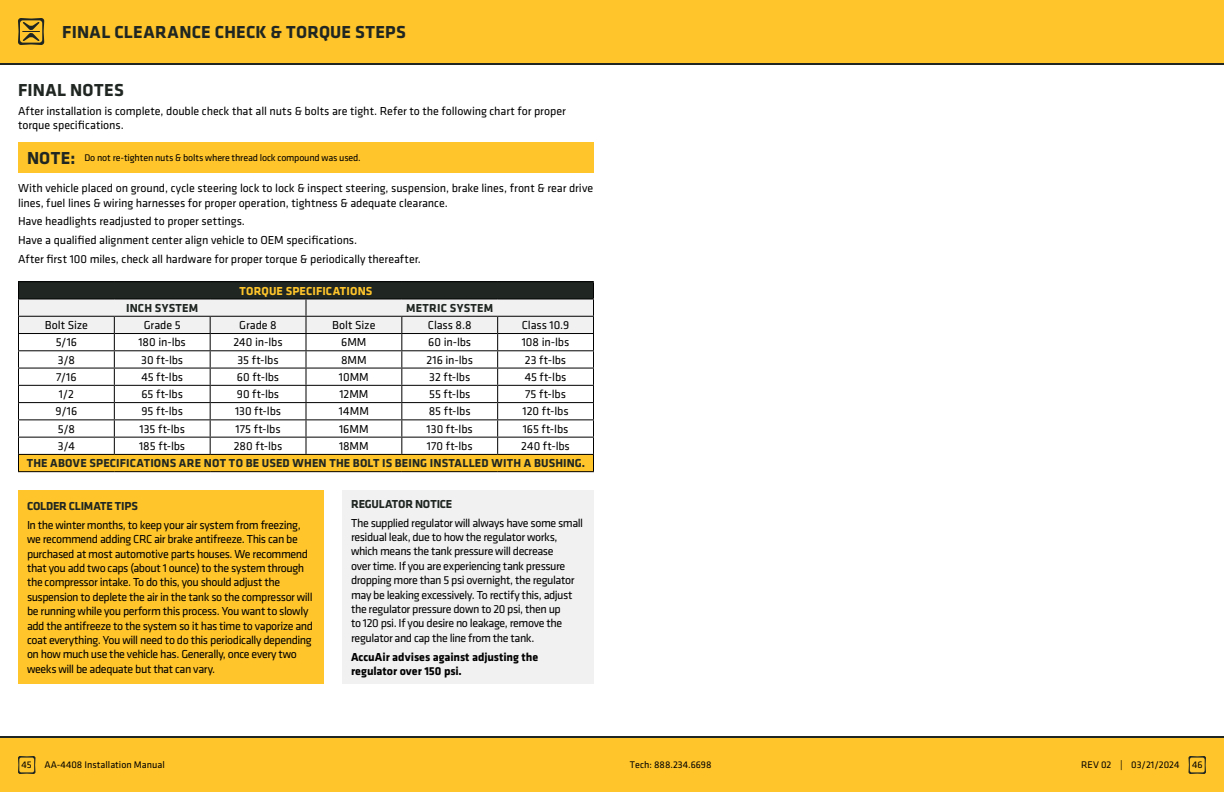
<style>
.page{position:relative;width:1224px;height:792px;background:#fff}
.page>*{position:absolute;margin:0;border:0;box-sizing:border-box;transform-origin:0 0}
.t1{font:700 18px "Klavika";letter-spacing:.01em;color:#202722}
.t2{font:12px/14.4px "Klavika";letter-spacing:-.02em;color:#000}
.t3{font:700 12px "Klavika";letter-spacing:.01em;color:#202722}
.t4{font:700 12px/14.4px "Klavika Basic";letter-spacing:-.005em;color:#000}
.t5{font:700 12px "Klavika";letter-spacing:-.02em;color:#202722}
.t6{font:700 12px "Klavika";letter-spacing:.01em;color:#ffc52b}
.t7{font:10px "Klavika";color:#000}
.s1{font-weight:700;font-size:18px;color:#202722}
</style>
<div class="page">
<div style="left:0;top:738px;width:1224px;height:54px;background:#ffc52b"></div>
<hr style="left:0;top:736px;width:1224px;height:2px;background:#202722">
<svg style="left:18px;top:756px;width:18px;height:18px"></svg>
<svg style="left:1188px;top:756px;width:18px;height:18px"></svg>
<hr style="left:18px;top:281px;width:96px;height:1px;background:#000">
<hr style="left:114px;top:281px;width:96px;height:1px;background:#000">
<hr style="left:210px;top:281px;width:96px;height:1px;background:#000">
<hr style="left:306px;top:281px;width:96px;height:1px;background:#000">
<hr style="left:402px;top:281px;width:96px;height:1px;background:#000">
<hr style="left:498px;top:281px;width:96px;height:1px;background:#000">
<svg style="left:18px;top:282px;width:576px;height:189px"></svg>
<hr style="left:18px;top:471px;width:96px;height:1px;background:#000">
<hr style="left:114px;top:471px;width:96px;height:1px;background:#000">
<hr style="left:210px;top:471px;width:96px;height:1px;background:#000">
<hr style="left:306px;top:471px;width:96px;height:1px;background:#000">
<hr style="left:402px;top:471px;width:96px;height:1px;background:#000">
<hr style="left:498px;top:471px;width:96px;height:1px;background:#000">
<div style="left:18px;top:142px;width:576px;height:31px;background:#ffc52b"></div>
<div style="left:18px;top:490px;width:306px;height:194px;background:#ffc52b"></div>
<div style="left:342px;top:490px;width:252px;height:194px;background:#f1f1f2"></div>
<div style="left:0;top:0;width:1224px;height:63px;background:#ffc52b"></div>
<hr style="left:0;top:63px;width:1224px;height:2px;background:#202722">
<svg style="left:18px;top:18px;width:26px;height:27px"></svg>
<h1 class="t1" style="left:62px;top:22px;width:345px">FINAL CLEARANCE CHECK &amp; TORQUE STEPS</h1>
<h1 class="t1" style="left:18px;top:80px;width:107px">FINAL NOTES</h1>
<p class="t2" style="left:18px;top:104px;width:549px">After installation is complete, double check that all nuts &amp; bolts are tight. Refer to the following chart for proper torque specifications.</p>
<p class="t7" style="left:27px;top:153px;width:335px"><span class="s1">NOTE:</span> Do not re-tighten nuts &amp; bolts where thread lock compound was used.</p>
<p class="t2" style="left:18px;top:181px;width:577px">With vehicle placed on ground, cycle steering lock to lock &amp; inspect steering, suspension, brake lines, front &amp; rear drive lines, fuel lines &amp; wiring harnesses for proper operation, tightness &amp; adequate clearance.</p>
<p class="t2" style="left:18px;top:212px;width:404px;line-height:18.9px">Have headlights readjusted to proper settings.<br>Have a qualified alignment center align vehicle to OEM specifications.<br>After first 100 miles, check all hardware for proper torque &amp; periodically thereafter.</p>
<p class="t6" style="left:240px;top:284px;width:134px">TORQUE SPECIFICATIONS</p>
<p class="t3" style="left:126px;top:301px;width:74px">INCH SYSTEM</p>
<p class="t3" style="left:406px;top:301px;width:88px">METRIC SYSTEM</p>
<p class="t2" style="left:45px;top:318px;width:45px">Bolt Size</p>
<p class="t2" style="left:144px;top:318px;width:38px">Grade 5</p>
<p class="t2" style="left:239px;top:318px;width:39px">Grade 8</p>
<p class="t2" style="left:332px;top:318px;width:45px">Bolt Size</p>
<p class="t2" style="left:428px;top:318px;width:45px">Class 8.8</p>
<p class="t2" style="left:522px;top:318px;width:49px">Class 10.9</p>
<p class="t2" style="left:56px;top:335px;width:23px">5/16</p>
<p class="t2" style="left:139px;top:335px;width:49px">180 in-lbs</p>
<p class="t2" style="left:234px;top:335px;width:51px">240 in-lbs</p>
<p class="t2" style="left:341px;top:335px;width:27px">6MM</p>
<p class="t2" style="left:428px;top:335px;width:44px">60 in-lbs</p>
<p class="t2" style="left:522px;top:335px;width:49px">108 in-lbs</p>
<p class="t2" style="left:58px;top:353px;width:19px">3/8</p>
<p class="t2" style="left:141px;top:353px;width:43px">30 ft-lbs</p>
<p class="t2" style="left:237px;top:353px;width:43px">35 ft-lbs</p>
<p class="t2" style="left:341px;top:353px;width:27px">8MM</p>
<p class="t2" style="left:426px;top:353px;width:48px">216 in-lbs</p>
<p class="t2" style="left:525px;top:353px;width:43px">23 ft-lbs</p>
<p class="t2" style="left:56px;top:370px;width:22px">7/16</p>
<p class="t2" style="left:141px;top:370px;width:43px">45 ft-lbs</p>
<p class="t2" style="left:237px;top:370px;width:44px">60 ft-lbs</p>
<p class="t2" style="left:339px;top:370px;width:31px">10MM</p>
<p class="t2" style="left:429px;top:370px;width:43px">32 ft-lbs</p>
<p class="t2" style="left:525px;top:370px;width:43px">45 ft-lbs</p>
<p class="t2" style="left:59px;top:387px;width:17px">1/2</p>
<p class="t2" style="left:141px;top:387px;width:43px">65 ft-lbs</p>
<p class="t2" style="left:237px;top:387px;width:44px">90 ft-lbs</p>
<p class="t2" style="left:339px;top:387px;width:31px">12MM</p>
<p class="t2" style="left:429px;top:387px;width:43px">55 ft-lbs</p>
<p class="t2" style="left:525px;top:387px;width:42px">75 ft-lbs</p>
<p class="t2" style="left:56px;top:404px;width:23px">9/16</p>
<p class="t2" style="left:141px;top:404px;width:43px">95 ft-lbs</p>
<p class="t2" style="left:235px;top:404px;width:48px">130 ft-lbs</p>
<p class="t2" style="left:339px;top:404px;width:32px">14MM</p>
<p class="t2" style="left:429px;top:404px;width:43px">85 ft-lbs</p>
<p class="t2" style="left:523px;top:404px;width:48px">120 ft-lbs</p>
<p class="t2" style="left:58px;top:422px;width:19px">5/8</p>
<p class="t2" style="left:140px;top:422px;width:47px">135 ft-lbs</p>
<p class="t2" style="left:235px;top:422px;width:47px">175 ft-lbs</p>
<p class="t2" style="left:339px;top:422px;width:31px">16MM</p>
<p class="t2" style="left:427px;top:422px;width:48px">130 ft-lbs</p>
<p class="t2" style="left:523px;top:422px;width:47px">165 ft-lbs</p>
<p class="t2" style="left:58px;top:439px;width:18px">3/4</p>
<p class="t2" style="left:139px;top:439px;width:48px">185 ft-lbs</p>
<p class="t2" style="left:234px;top:439px;width:50px">280 ft-lbs</p>
<p class="t2" style="left:339px;top:439px;width:31px">18MM</p>
<p class="t2" style="left:427px;top:439px;width:47px">170 ft-lbs</p>
<p class="t2" style="left:521px;top:439px;width:50px">240 ft-lbs</p>
<p class="t3" style="left:27px;top:457px;width:560px">THE ABOVE SPECIFICATIONS ARE NOT TO BE USED WHEN THE BOLT IS BEING INSTALLED WITH A BUSHING.</p>
<p class="t5" style="left:27px;top:499px;width:112px">COLDER CLIMATE TIPS</p>
<p class="t2" style="left:27px;top:518px;width:288px">In the winter months, to keep your air system from freezing, we recommend adding CRC air brake antifreeze. This can be purchased at most automotive parts houses. We recommend that you add two caps (about 1 ounce) to the system through the compressor intake. To do this, you should adjust the suspension to deplete the air in the tank so the compressor will be running while you perform this process. You want to slowly add the antifreeze to the system so it has time to vaporize and coat everything. You will need to do this periodically depending on how much use the vehicle has. Generally, once every two weeks will be adequate but that can vary.</p>
<p class="t5" style="left:351px;top:497px;width:103px">REGULATOR NOTICE</p>
<p class="t2" style="left:351px;top:516px;width:234px">The supplied regulator will always have some small residual leak, due to how the regulator works, which means the tank pressure will decrease<br>over time. If you are experiencing tank pressure dropping more than 5 psi overnight, the regulator may be leaking excessively. To rectify this, adjust the regulator pressure down to 20 psi, then up<br>to 120 psi. If you desire no leakage, remove the regulator and cap the line from the tank.</p>
<p class="t4" style="left:351px;top:649px;width:189px">AccuAir advises against adjusting the regulator over 150 psi.</p>
<p class="t7" style="left:22px;top:760px;width:12px">45</p>
<p class="t7" style="left:44px;top:760px;width:122px">AA-4408 Installation Manual</p>
<p class="t7" style="left:630px;top:760px;width:83px">Tech: 888.234.6698</p>
<p class="t7" style="left:1081px;top:760px;width:100px">REV 02 | 03/21/2024</p>
<p class="t7" style="left:1192px;top:760px;width:12px">46</p>
</div>
